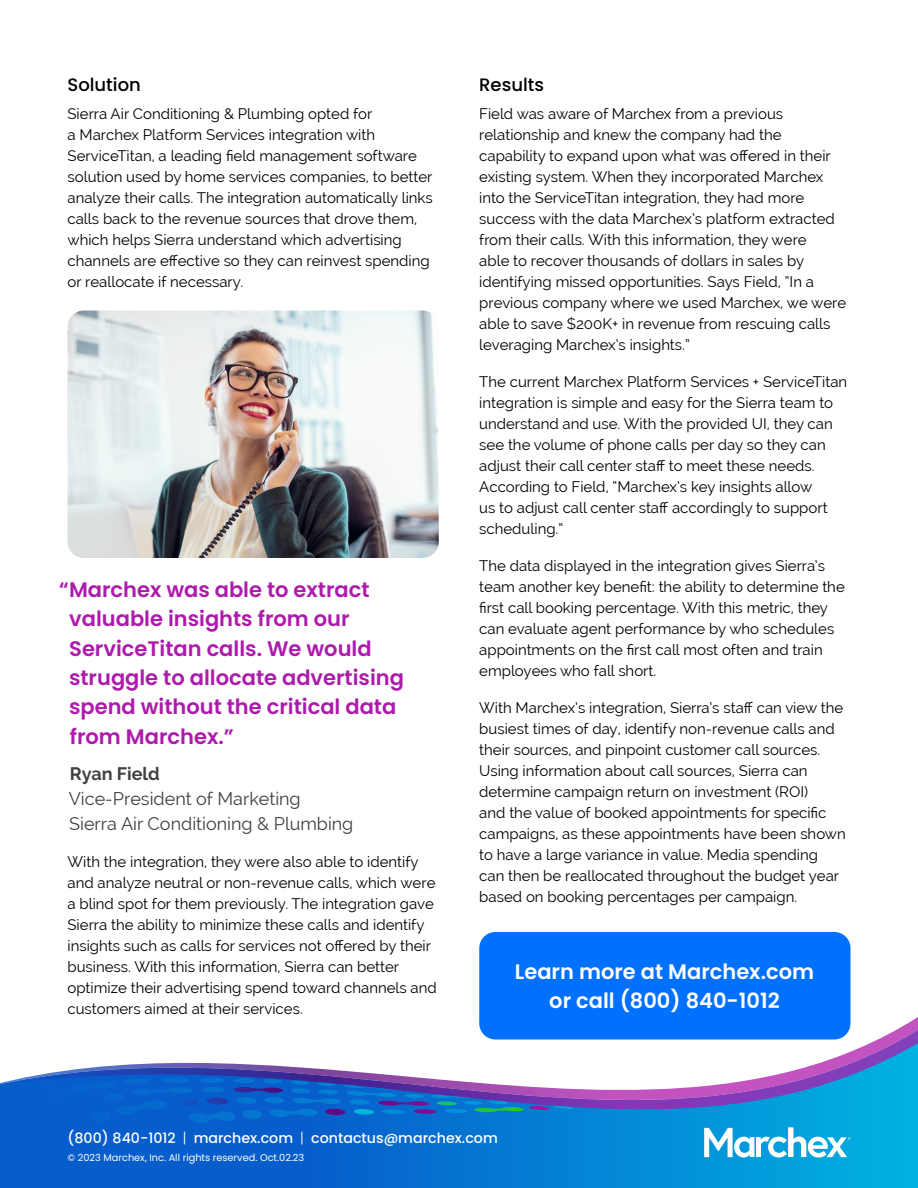
<style>
.page{position:relative;width:918px;height:1188px;background:#fff}
.page>*{position:absolute;margin:0;border:0;box-sizing:border-box;transform-origin:0 0}
.t1{font:600 21px/29.4px "Poppins";color:#ad1aac}
.Call_to_Action{font:600 21px/29.4px "Poppins";color:#fff;text-align:center}
.Quote_Byline_Title{font:18px "Raleway";color:#414042}
.t2{font:500 18px "Poppins";color:#000}
.Quote_Byline{font:700 18px "Raleway";color:#414042}
.Body_Copy{font:15px/21px "Raleway";color:#000}
.t3{font:500 14.25px "Poppins";color:#fff}
.t4{font:9.75px "Poppins";color:#fff}
.s1{font-weight:300}
</style>
<div class="page">
<div style="left:479px;top:932px;width:371px;height:108px;background:#0070ff;border-radius:16px"></div>
<img style="left:68px;top:311px;width:371px;height:247px">
<svg style="left:0;top:1134px;width:918px;height:54px;background:#0480d4"></svg>
<svg style="left:594px;top:1124px;width:324px;height:10px;background:#029adb"></svg>
<svg style="left:109px;top:1008px;width:809px;height:116px"></svg>
<svg style="left:0;top:1066px;width:594px;height:99px;background:#276ecc"></svg>
<svg style="left:704px;top:1128px;width:146px;height:30px"></svg>
<h3 class="t2" style="left:68px;top:74px;width:75px">Solution</h3>
<p class="Body_Copy" style="left:68px;top:103px;width:367px">Sierra Air Conditioning &amp; Plumbing opted for<br>a Marchex Platform Services integration with ServiceTitan, a leading field management software solution used by home services companies, to better analyze their calls. The integration automatically links calls back to the revenue sources that drove them, which helps Sierra understand which advertising channels are effective so they can reinvest spending or reallocate if necessary.</p>
<p class="t1" style="left:69px;top:575px;width:336px;text-indent:-10px">“Marchex was able to extract valuable insights from our<br>ServiceTitan calls. We would struggle to allocate advertising spend without the critical data from Marchex.”</p>
<p class="Quote_Byline" style="left:70px;top:763px;width:92px">Ryan Field</p>
<p class="Quote_Byline_Title" style="left:69px;top:788px;width:233px">Vice‑President of Marketing</p>
<p class="Quote_Byline_Title" style="left:69px;top:813px;width:286px">Sierra Air Conditioning &amp; Plumbing</p>
<p class="Body_Copy" style="left:68px;top:852px;width:371px">With the integration, they were also able to identify and analyze neutral or non-revenue calls, which were a blind spot for them previously. The integration gave Sierra the ability to minimize these calls and identify insights such as calls for services not offered by their business. With this information, Sierra can better optimize their advertising spend toward channels and customers aimed at their services.</p>
<h3 class="t2" style="left:479px;top:74px;width:66px">Results</h3>
<p class="Body_Copy" style="left:479px;top:103px;width:369px">Field was aware of Marchex from a previous relationship and knew the company had the capability to expand upon what was offered in their existing system. When they incorporated Marchex into the ServiceTitan integration, they had more success with the data Marchex’s platform extracted from their calls. With this information, they were<br>able to recover thousands of dollars in sales by identifying missed opportunities. Says Field, “In a previous company where we used Marchex, we were able to save $200K+ in revenue from rescuing calls leveraging Marchex’s insights.”</p>
<p class="Body_Copy" style="left:479px;top:371px;width:370px">The current Marchex Platform Services + ServiceTitan integration is simple and easy for the Sierra team to understand and use. With the provided UI, they can see the volume of phone calls per day so they can adjust their call center staff to meet these needs.<br>According to Field, “Marchex’s key insights allow<br>us to adjust call center staff accordingly to support scheduling.”</p>
<p class="Body_Copy" style="left:479px;top:555px;width:367px">The data displayed in the integration gives Sierra’s team another key benefit: the ability to determine the first call booking percentage. With this metric, they can evaluate agent performance by who schedules appointments on the first call most often and train employees who fall short.</p>
<p class="Body_Copy" style="left:479px;top:697px;width:368px">With Marchex’s integration, Sierra’s staff can view the busiest times of day, identify non-revenue calls and their sources, and pinpoint customer call sources.<br>Using information about call sources, Sierra can determine campaign return on investment (ROI)<br>and the value of booked appointments for specific campaigns, as these appointments have been shown to have a large variance in value. Media spending can then be reallocated throughout the budget year based on booking percentages per campaign.</p>
<p class="Call_to_Action" style="left:515px;top:957px;width:301px">Learn more at Marchex.com or call (800) 840-1012</p>
<p class="t3" style="left:68px;top:1129px;width:432px">(800) 840-1012 <span class="s1">|</span> marchex.com <span class="s1">|</span> contactus@marchex.com</p>
<p class="t4" style="left:68px;top:1152px;width:238px">© 2023 Marchex, Inc. All rights reserved. Oct.02.23</p>
</div>
